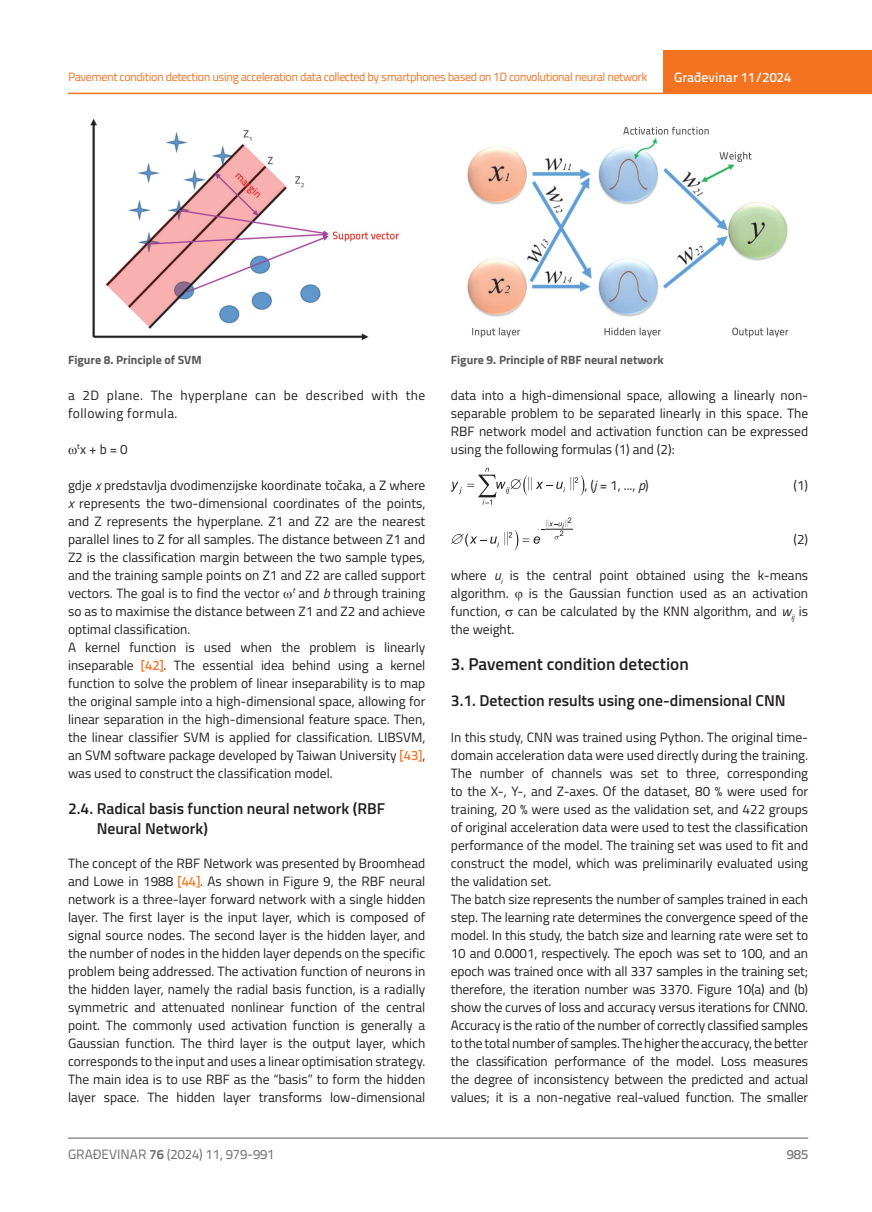
<style>
.page{position:relative;width:872px;height:1212px;background:#fff}
.page>*{position:absolute;margin:0;border:0;box-sizing:border-box;transform-origin:0 0}
.t1{font:600 17.25px "Titillium";color:#231f20}
.t2{font:600 15.75px/19.5px "Titillium";color:#231f20}
.t3{font:13.5px/18px "Titillium";color:#231f20}
.t4{font:13.5px/18px "Titillium";letter-spacing:.03em;color:#231f20}
.t5{font:13.5px "Titillium Text 22 L";color:#6c6d70}
.t6{font:500 13.5px "Titillium Text 22 L";color:#fff}
.t7{font:500 13.5px "Titillium Text 22 L";color:#787a7d}
.t8{font:12px "Titillium Text 22 L";letter-spacing:-.04em;color:#f47321}
.t9{font:700 12px "Titillium";color:#57585a}
.s1{font-style:italic}
.s2{font-family:"Titillium Text 22 L";font-weight:500;color:#f47321}
.s3{font-weight:700}
</style>
<div class="page">
<hr style="left:68px;top:93px;width:804px;height:1px;background:#f47321">
<div style="left:663px;top:50px;width:209px;height:44px;background:#f47321"></div>
<hr style="left:68px;top:1138px;width:740px;height:1px;background:#57585a">
<svg style="left:451px;top:468px;width:133px;height:37px"></svg>
<svg style="left:451px;top:517px;width:121px;height:33px"></svg>
<img style="left:90px;top:118px;width:309px;height:223px">
<img style="left:467px;top:126px;width:322px;height:212px">
<p class="t8" style="left:68px;top:68px;width:581px">Pavement condition detection using acceleration data collected by smartphones based on 1D convolutional neural network</p>
<p class="t6" style="left:674px;top:67px;width:118px">Građevinar 11/2024</p>
<p class="t9" style="left:68px;top:350px;width:135px">Figure 8. Principle of SVM</p>
<p class="t9" style="left:451px;top:350px;width:214px">Figure 9. Principle of RBF neural network</p>
<p class="t4" style="left:68px;top:385px;width:359px">a 2D plane. The hyperplane can be described with the following formula.</p>
<p class="t3" style="left:77px;top:439px;width:52px"><sup>t</sup>x + b = 0</p>
<p class="t3" style="left:68px;top:475px;width:359px">gdje <span class="s1">x</span> predstavlja dvodimenzijske koordinate točaka, a Z where <span class="s1">x</span> represents the two-dimensional coordinates of the points, and Z represents the hyperplane. Z1 and Z2 are the nearest parallel lines to Z for all samples. The distance between Z1 and Z2 is the classification margin between the two sample types, and the training sample points on Z1 and Z2 are called support vectors. The goal is to find the vector <sup>t</sup> and <span class="s1">b</span> through training so as to maximise the distance between Z1 and Z2 and achieve optimal classification.<br>A kernel function is used when the problem is linearly inseparable <span class="s2">[42]</span>. The essential idea behind using a kernel function to solve the problem of linear inseparability is to map the original sample into a high-dimensional space, allowing for linear separation in the high-dimensional feature space. Then, the linear classifier SVM is applied for classification. LIBSVM, an SVM software package developed by Taiwan University <span class="s2">[43]</span>, was used to construct the classification model.</p>
<p class="t2" style="left:97px;top:798px;width:290px;text-indent:-29px">2.4. Radical basis function neural network (RBF<br>Neural Network)</p>
<p class="t3" style="left:68px;top:854px;width:359px;text-align:justify">The concept of the RBF Network was presented by Broomhead and Lowe in 1988 <span class="s2">[44]</span>. As shown in Figure 9, the RBF neural network is a three-layer forward network with a single hidden layer. The first layer is the input layer, which is composed of signal source nodes. The second layer is the hidden layer, and the number of nodes in the hidden layer depends on the specific problem being addressed. The activation function of neurons in the hidden layer, namely the radial basis function, is a radially symmetric and attenuated nonlinear function of the central point. The commonly used activation function is generally a Gaussian function. The third layer is the output layer, which corresponds to the input and uses a linear optimisation strategy.<br>The main idea is to use RBF as the “basis” to form the hidden layer space. The hidden layer transforms low-dimensional</p>
<p class="t3" style="left:451px;top:385px;width:359px;text-align:justify">data into a high-dimensional space, allowing a linearly non&shy;separable problem to be separated linearly in this space. The RBF network model and activation function can be expressed using the following formulas (1) and (2):</p>
<p class="t3" style="left:584px;top:475px;width:66px">, (<span class="s1">j</span> = 1, ..., <span class="s1">p</span>)</p>
<p class="t3" style="left:793px;top:475px;width:16px">(1)</p>
<p class="t3" style="left:793px;top:529px;width:16px">(2)</p>
<p class="t3" style="left:451px;top:565px;width:359px">where <span class="s1">u</span><sub>i</sub> is the central point obtained using the k-means algorithm.</p>
<p class="t3" style="left:529px;top:583px;width:281px">is the Gaussian function used as an activation</p>
<p class="t3" style="left:451px;top:602px;width:51px">function,</p>
<p class="t3" style="left:518px;top:602px;width:292px">can be calculated by the KNN algorithm, and <span class="s1">w</span><sub>ij</sub> is</p>
<p class="t3" style="left:451px;top:620px;width:65px">the weight.</p>
<p class="t1" style="left:451px;top:651px;width:239px">3. Pavement condition detection</p>
<p class="t2" style="left:451px;top:690px;width:336px">3.1. Detection results using one-dimensional CNN</p>
<p class="t3" style="left:451px;top:728px;width:359px">In this study, CNN was trained using Python. The original time&shy;domain acceleration data were used directly during the training.<br>The number of channels was set to three, corresponding to the X-, Y-, and Z-axes. Of the dataset, 80 % were used for training, 20 % were used as the validation set, and 422 groups of original acceleration data were used to test the classification performance of the model. The training set was used to fit and construct the model, which was preliminarily evaluated using the validation set.<br>The batch size represents the number of samples trained in each step. The learning rate determines the convergence speed of the model. In this study, the batch size and learning rate were set to 10 and 0.0001, respectively. The epoch was set to 100, and an epoch was trained once with all 337 samples in the training set; therefore, the iteration number was 3370. Figure 10(a) and (b) show the curves of loss and accuracy versus iterations for CNN0.<br>Accuracy is the ratio of the number of correctly classified samples to the total number of samples. The higher the accuracy, the better the classification performance of the model. Loss measures the degree of inconsistency between the predicted and actual values; it is a non-negative real-valued function. The smaller</p>
<p class="t5" style="left:68px;top:1144px;width:208px">GRAĐEVINAR <span class="s3">76</span> (2024) 11, 979-991</p>
<p class="t7" style="left:786px;top:1144px;width:23px">985</p>
</div>
